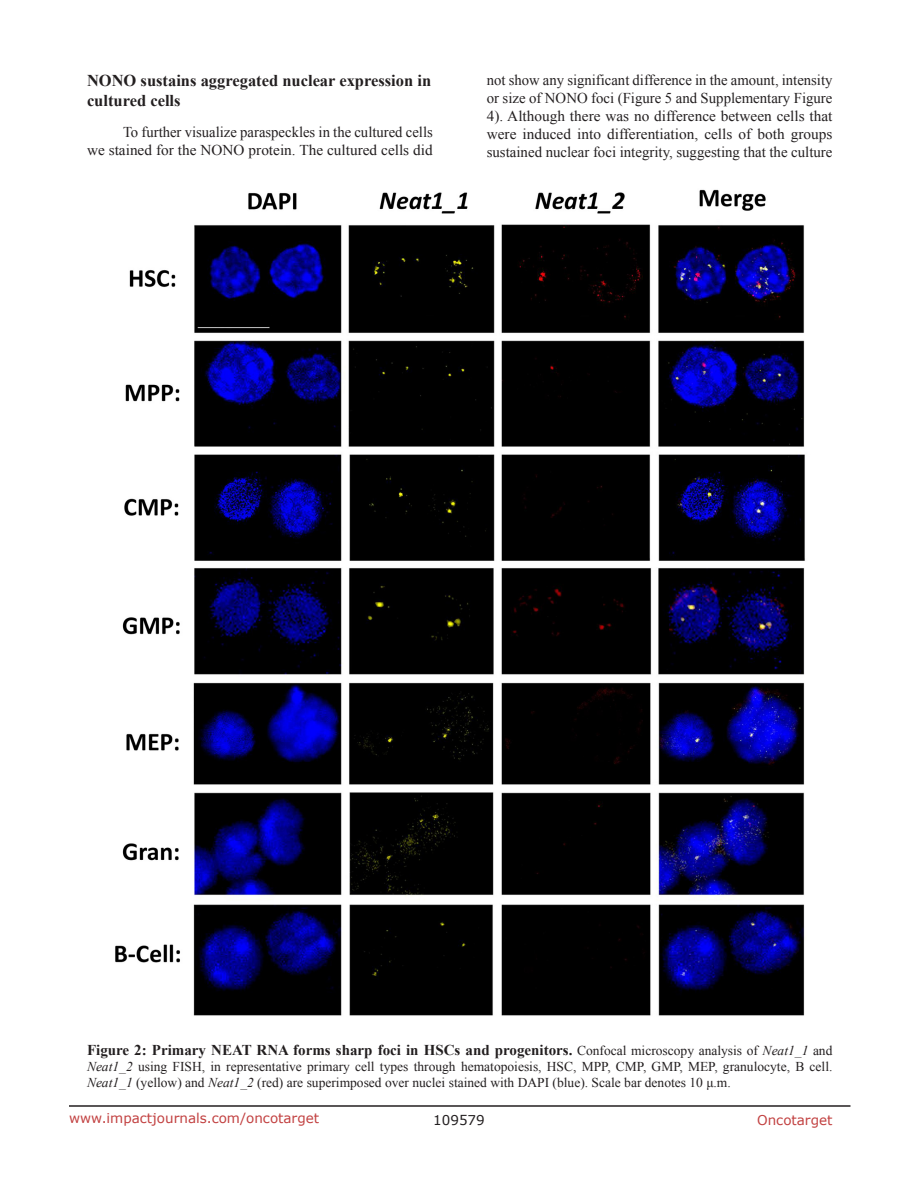
<style>
.page{position:relative;width:918px;height:1188px;background:#fff}
.page>*{position:absolute;margin:0;border:0;box-sizing:border-box;transform-origin:0 0}
.SubHeading{font:700 16.5px/19.8px "Times New Roman";color:#231f20}
.BodyText{font:15px/18px "Times New Roman";color:#231f20;text-align:right}
.figuretext{font:700 15px "Times New Roman";color:#231f20}
.figuretext-2{font:13.5px/16.2px "Times New Roman";color:#231f20}
.t1{font:13.5px "Verdana";color:#c24141}
.t2{font:13.5px "Verdana";color:#231f20}
.s1{font-weight:400;font-size:13.5px}
.s2{font-weight:400;font-style:italic;font-size:13.5px}
.s3{font-style:italic}
</style>
<div class="page">
<hr style="left:69px;top:1105px;width:781px;height:2px;background:#231f20">
<img style="left:115px;top:189px;width:690px;height:827px">
<p class="SubHeading" style="left:87px;top:70px;width:346px">NONO sustains aggregated nuclear expression in cultured cells</p>
<p class="BodyText" style="left:87px;top:123px;width:347px">To further visualize paraspeckles in the cultured cells<br>we stained for the NONO protein. The cultured cells did</p>
<p class="BodyText" style="left:487px;top:71px;width:347px;text-align:justify">not show any significant difference in the amount, intensity or size of NONO foci (Figure 5 and Supplementary Figure 4). Although there was no difference between cells that were induced into differentiation, cells of both groups sustained nuclear foci integrity, suggesting that the culture</p>
<p class="figuretext" style="left:87px;top:1039px;width:747px">Figure 2: Primary NEAT RNA forms sharp foci in HSCs and progenitors. <span class="s1">Confocal microscopy analysis of</span> <span class="s2">Neat1_1</span> <span class="s1">and</span></p>
<p class="figuretext-2" style="left:87px;top:1058px;width:747px"><span class="s3">Neat1_2</span> using FISH, in representative primary cell types through hematopoiesis, HSC, MPP, CMP, GMP, MEP, granulocyte, B cell.<br><span class="s3">Neat1_1</span> (yellow) and <span class="s3">Neat1_2</span> (red) are superimposed over nuclei stained with DAPI (blue). Scale bar denotes 10 μ.m.</p>
<p class="t1" style="left:69px;top:1109px;width:252px">www.impactjournals.com/oncotarget</p>
<p class="t2" style="left:433px;top:1111px;width:53px">109579</p>
<p class="t1" style="left:757px;top:1111px;width:77px">Oncotarget</p>
</div>
